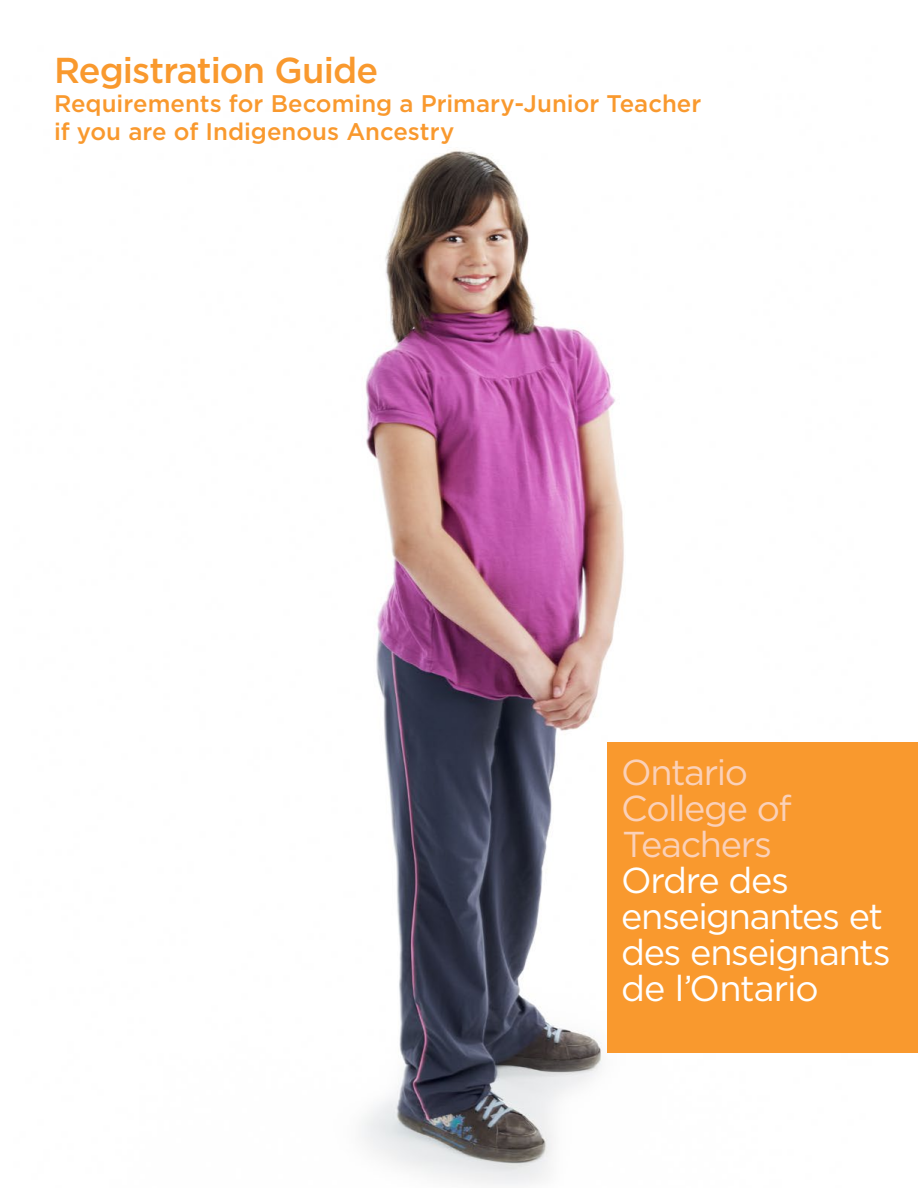
<style>
.page{position:relative;width:918px;height:1188px;background:#fff}
.page>*{position:absolute;margin:0;border:0;box-sizing:border-box;transform-origin:0 0}
.t1{font:36px/36px "Gotham";letter-spacing:-.035em;color:#fff}
.Title_Block_-_Public{font:36px "Gotham";letter-spacing:-.04em;color:#fbd1b9}
.Title_of_Publication{font:500 36px "Gotham";letter-spacing:-.025em;color:#f9992e}
.Title_Block_-_Public-2{font:500 24px/28.8px "Gotham";color:#f9992e}
</style>
<div class="page">
<img style="left:362px;top:150px;width:262px;height:1035px">
<div style="left:608px;top:742px;width:310px;height:311px;background:#f9992e"></div>
<p class="Title_of_Publication" style="left:54px;top:47px;width:326px">Registration Guide</p>
<p class="Title_Block_-_Public-2" style="left:54px;top:88px;width:649px">Requirements for Becoming a Primary-Junior Teacher if you are of Indigenous Ancestry</p>
<p class="Title_Block_-_Public" style="left:621px;top:749px;width:129px">Ontario</p>
<p class="Title_Block_-_Public" style="left:621px;top:785px;width:172px">College of</p>
<p class="Title_Block_-_Public" style="left:623px;top:821px;width:151px">Teachers</p>
<p class="t1" style="left:621px;top:861px;width:264px">Ordre des enseignantes et</p>
<p class="t1" style="left:621px;top:933px;width:271px">des enseignants</p>
<p class="t1" style="left:621px;top:969px;width:199px">de l’Ontario</p>
</div>
